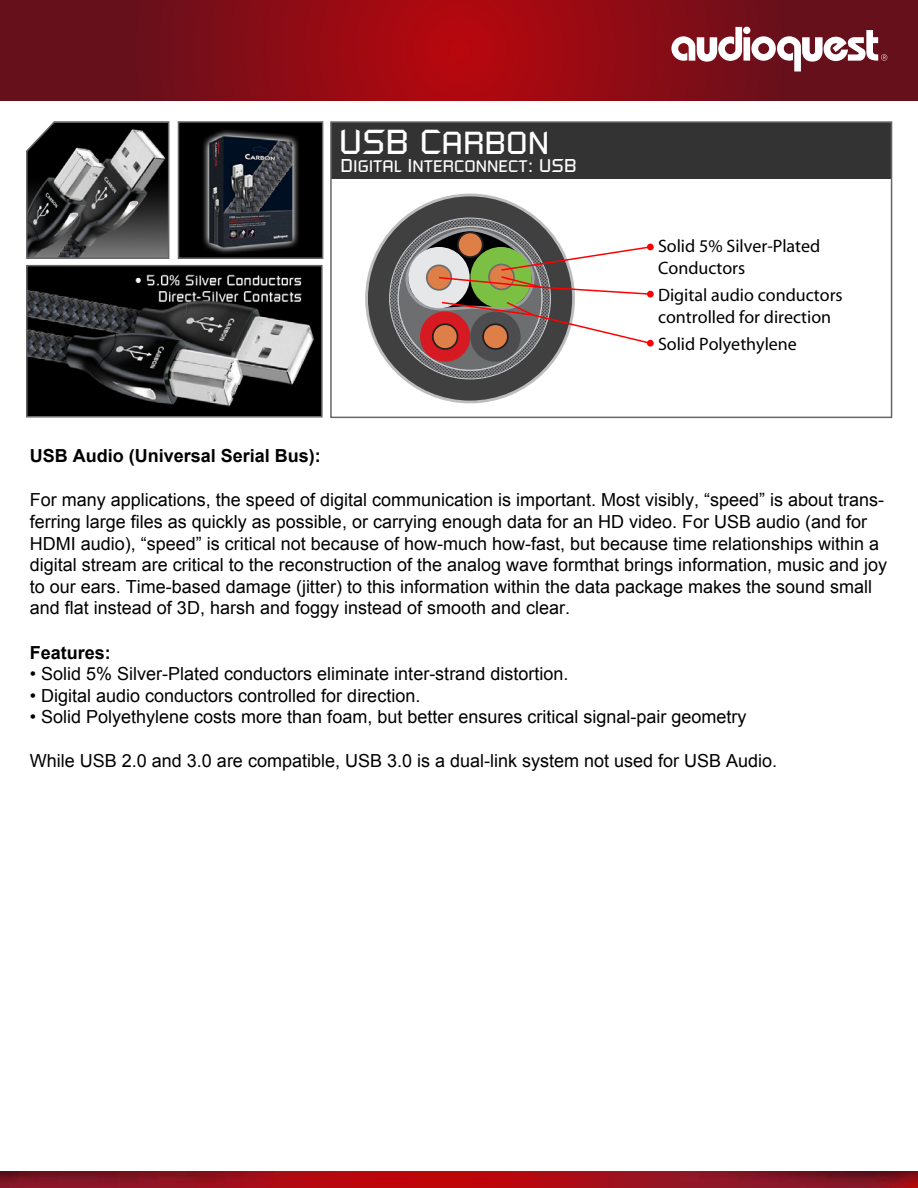
<style>
.page{position:relative;width:918px;height:1188px;background:#fff}
.page>*{position:absolute;margin:0;border:0;box-sizing:border-box;transform-origin:0 0}
.t1{font:31.5px "Russell Square";color:#fff}
.t2{font:18px/21.6px "Arial";color:#000}
.t3{font:18px/21.6px "Myriad";color:#000}
.t4{font:700 18px "Arial";color:#000}
.t5{font:16.5px "Russell Square";color:#fff}
.s1{font-size:34.2px}
.s2{font-size:18.3px}
</style>
<div class="page">
<svg style="left:1px;top:0;width:917px;height:100px;background:#850c16"></svg>
<img style="left:0;top:1171px;width:917px;height:16px">
<div style="left:367px;top:195px;width:207px;height:207px;background:#404041;border-radius:50%"></div>
<div style="left:331px;top:122px;width:560px;height:57px;background:#333"></div>
<div style="left:330px;top:121px;width:562px;height:297px;border:2px solid #666"></div>
<img style="left:29px;top:268px;width:291px;height:147px">
<div style="left:26px;top:265px;width:297px;height:153px;border:2px solid #666"></div>
<img style="left:181px;top:124px;width:139px;height:132px">
<div style="left:178px;top:121px;width:145px;height:138px;border:2px solid #666"></div>
<svg style="left:26px;top:121px;width:144px;height:138px;background:#505050"></svg>
<svg style="left:389px;top:217px;width:265px;height:163px"></svg>
<div style="left:743px;top:37px;width:7px;height:24px;background:#fff"></div>
<div style="left:743px;top:27px;width:7px;height:7px;background:#fff;border-radius:50%"></div>
<svg style="left:671px;top:27px;width:71px;height:35px"></svg>
<svg style="left:751px;top:30px;width:136px;height:41px"></svg>
<h1 class="t1" style="left:339px;top:124px;width:212px"><span class="s1">USB C</span>ARBON</h1>
<p class="t5" style="left:341px;top:156px;width:238px"><span class="s2">D</span>IGITAL <span class="s2">I</span>NTERCONNECT<span class="s2">: USB</span></p>
<p class="t3" style="left:658px;top:236px;width:164px">Solid 5% Silver-Plated<br>Conductors</p>
<p class="t3" style="left:658px;top:285px;width:186px">Digital audio conductors controlled for direction</p>
<p class="t3" style="left:658px;top:334px;width:140px">Solid Polyethylene</p>
<p class="t4" style="left:30px;top:444px;width:293px">USB Audio (Universal Serial Bus):</p>
<p class="t2" style="left:30px;top:490px;width:859px">For many applications, the speed of digital communication is important. Most visibly, “speed” is about trans&shy;ferring large files as quickly as possible, or carrying enough data for an HD video. For USB audio (and for HDMI audio), “speed” is critical not because of how-much how-fast, but because time relationships within a digital stream are critical to the reconstruction of the analog wave formthat brings information, music and joy to our ears. Time-based damage (jitter) to this information within the data package makes the sound small and flat instead of 3D, harsh and foggy instead of smooth and clear.</p>
<p class="t4" style="left:30px;top:640px;width:83px">Features:</p>
<p class="t2" style="left:30px;top:663px;width:540px">• Solid 5% Silver-Plated conductors eliminate inter-strand distortion.</p>
<p class="t2" style="left:30px;top:685px;width:392px">• Digital audio conductors controlled for direction.</p>
<p class="t2" style="left:30px;top:706px;width:718px">• Solid Polyethylene costs more than foam, but better ensures critical signal-pair geometry</p>
<p class="t2" style="left:30px;top:751px;width:749px">While USB 2.0 and 3.0 are compatible, USB 3.0 is a dual-link system not used for USB Audio.</p>
</div>
